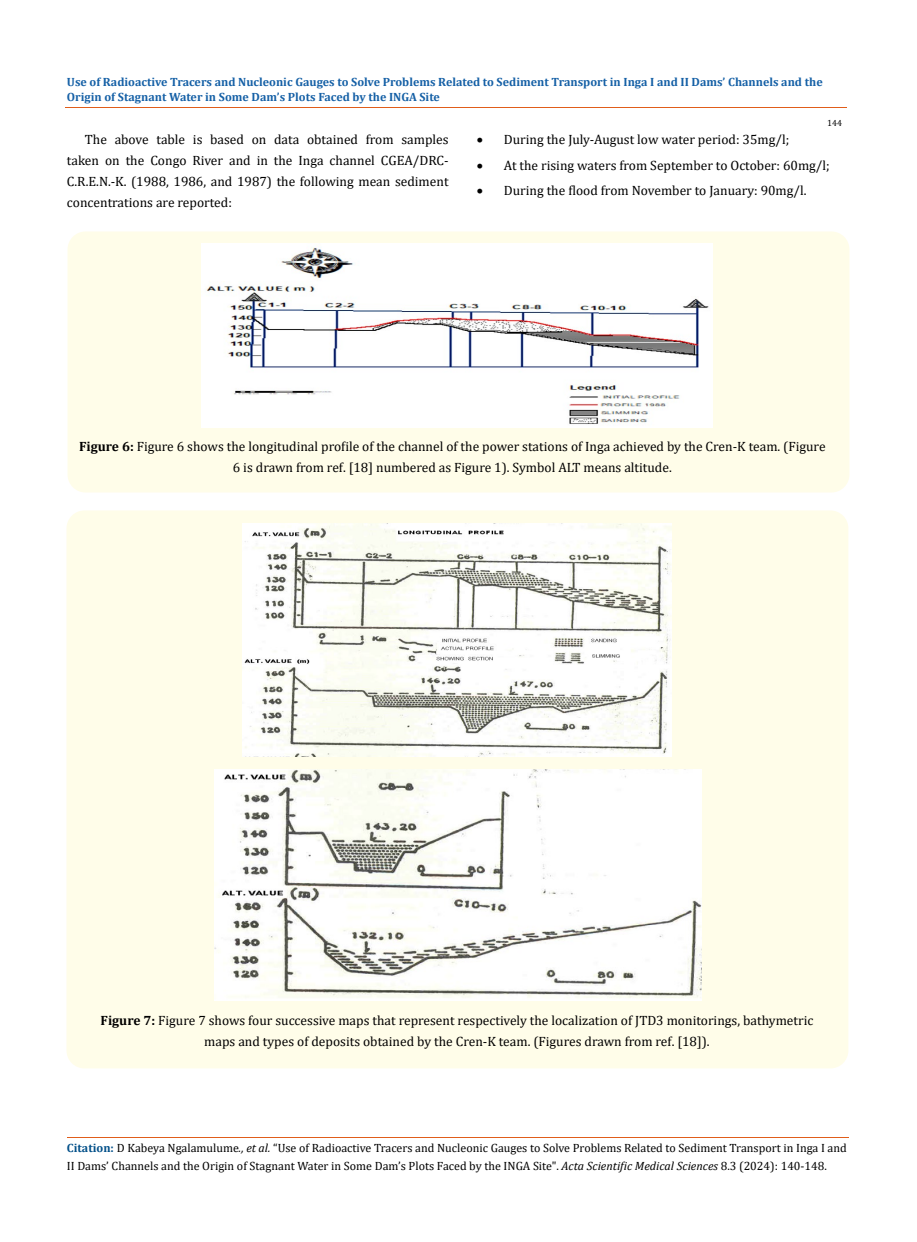
<style>
.page{position:relative;width:917px;height:1242px;background:#fff}
.page>*{position:absolute;margin:0;border:0;box-sizing:border-box;transform-origin:0 0}
.t1{font:13.5px/21px "Cambria";color:#000;text-align:center}
.t2{font:12px/18px "Cambria";color:#000}
.t3{font:700 12px/15px "Cambria";color:#1560a6}
.t4{font:9px "Cambria";color:#000}
.s1{font-weight:700}
.s2{font-weight:700;color:#035089}
.s3{font-style:italic}
</style>
<div class="page">
<div style="left:68px;top:231px;width:781px;height:262px;background:#fffde9;border-radius:18px"></div>
<img style="left:201px;top:244px;width:512px;height:183px">
<div style="left:66px;top:510px;width:782px;height:558px;background:#fffde9;border-radius:18px"></div>
<img style="left:243px;top:524px;width:428px;height:232px">
<img style="left:215px;top:769px;width:487px;height:231px">
<hr style="left:65px;top:108px;width:782px;height:1px;background:#e05d1a">
<hr style="left:67px;top:1137px;width:781px;height:1px;background:#e05d1a">
<p class="t3" style="left:67px;top:74px;width:757px">Use of Radioactive Tracers and Nucleonic Gauges to Solve Problems Related to Sediment Transport in Inga I and II Dams’ Channels and the<br>Origin of Stagnant Water in Some Dam’s Plots Faced by the INGA Site</p>
<p class="t1" style="left:67px;top:129px;width:383px;text-align:justify;text-indent:18px">The above table is based on data obtained from samples taken on the Congo River and in the Inga channel CGEA/DRC-C.R.E.N.-K. (1988, 1986, and 1987) the following mean sediment concentrations are reported:</p>
<p class="t4" style="left:827px;top:118px;width:16px">144</p>
<p class="t1" style="left:477px;top:129px;width:314px">• During the July-August low water period: 35mg/l;</p>
<p class="t1" style="left:477px;top:154px;width:354px">• At the rising waters from September to October: 60mg/l;</p>
<p class="t1" style="left:477px;top:180px;width:331px">• During the flood from November to January: 90mg/l.</p>
<p class="t1" style="left:79px;top:436px;width:748px"><span class="s1">Figure 6:</span> Figure 6 shows the longitudinal profile of the channel of the power stations of Inga achieved by the Cren-K team. (Figure<br>6 is drawn from ref. [18] numbered as Figure 1). Symbol ALT means altitude.</p>
<p class="t1" style="left:101px;top:1009px;width:714px"><span class="s1">Figure 7:</span> Figure 7 shows four successive maps that represent respectively the localization of JTD3 monitorings, bathymetric maps and types of deposits obtained by the Cren-K team. (Figures drawn from ref. [18]).</p>
<p class="t2" style="left:67px;top:1139px;width:781px"><span class="s2">Citation:</span> D Kabeya Ngalamulume<span class="s3">., et al.</span> “Use of Radioactive Tracers and Nucleonic Gauges to Solve Problems Related to Sediment Transport in Inga I and<br>II Dams’ Channels and the Origin of Stagnant Water in Some Dam’s Plots Faced by the INGA Site". <span class="s3">Acta Scientific Medical Sciences</span> 8.3 (2024): 140-148.</p>
</div>
